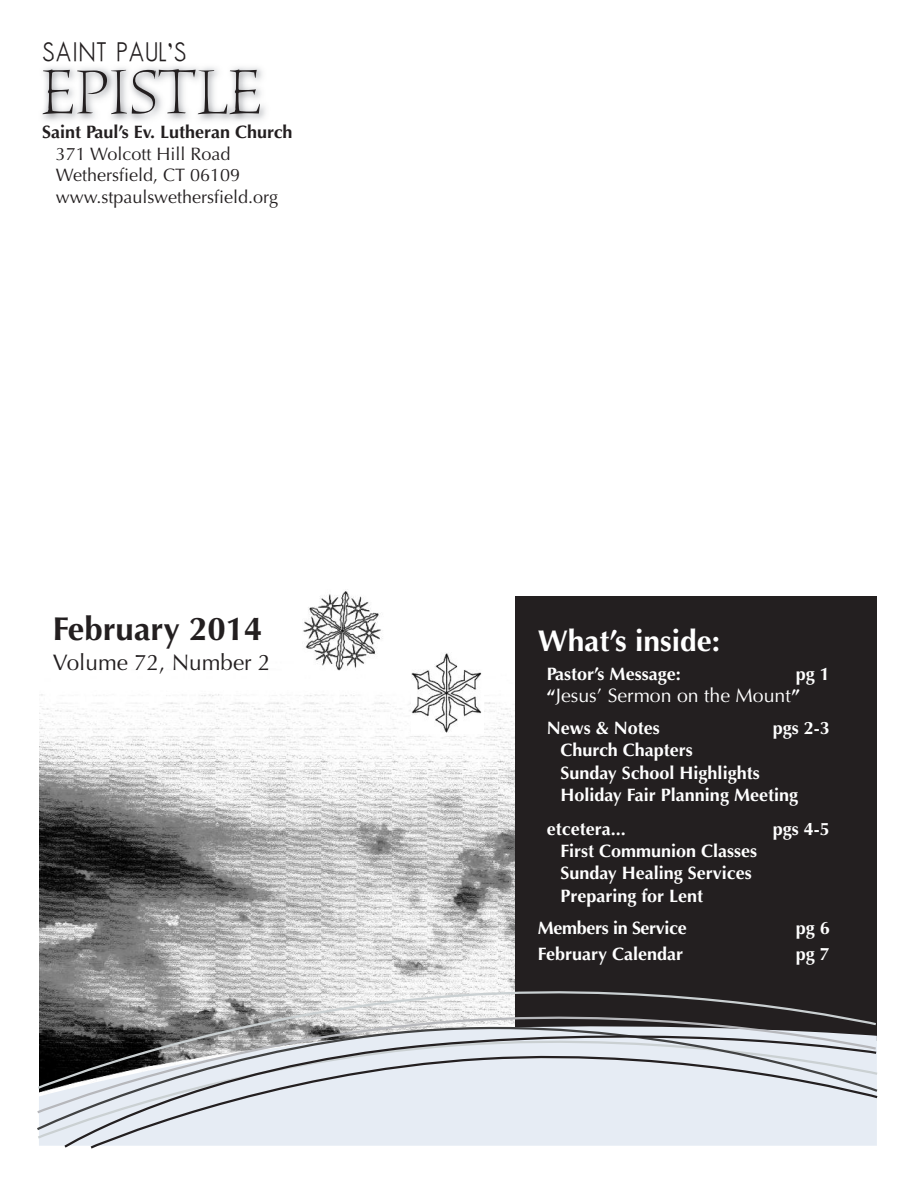
<style>
.page{position:relative;width:918px;height:1188px;background:#fff}
.page>*{position:absolute;margin:0;border:0;box-sizing:border-box;transform-origin:0 0}
.t1{font:67.5px "Humana Serif ITCTT Light";color:#231f20}
.t2{font:700 33px "Optima";color:#231f20}
.t3{font:700 30px "Optima";color:#fff}
.t4{font:26.4px "MAXIMO Bold";letter-spacing:.09em;color:#231f20;scale:.91 1}
.t5{font:22.5px "Optima";color:#231f20}
.t6{font:19.5px "Optima";color:#fff}
.t7{font:700 18px/22.2px "Optima";color:#fff}
.t8{font:18px/21.6px "Optima";color:#231f20}
.t9{font:700 18px "Optima";color:#231f20}
.t10{font:700 18px "Optima";letter-spacing:-.02em;color:#fff}
.s1{font-weight:700;font-size:18px}
</style>
<div class="page">
<img style="left:40px;top:673px;width:475px;height:305px">
<div style="left:515px;top:596px;width:361px;height:444px;background:#231f20"></div>
<img style="left:43px;top:66px;width:223px;height:55px">
<svg style="left:39px;top:978px;width:838px;height:25px"></svg>
<svg style="left:39px;top:1003px;width:838px;height:15px"></svg>
<svg style="left:37px;top:1018px;width:840px;height:113px"></svg>
<svg style="left:63px;top:1019px;width:815px;height:130px;background:#c8ccd2"></svg>
<img style="left:302px;top:591px;width:82px;height:83px">
<img style="left:412px;top:653px;width:71px;height:81px">
<h3 class="t4" style="left:43px;top:34px;width:158px">SAINT PAUL’S</h3>
<h1 class="t1" style="left:40px;top:51px;width:223px">EPISTLE</h1>
<p class="t9" style="left:42px;top:121px;width:252px">Saint Paul’s Ev. Lutheran Church</p>
<p class="t8" style="left:56px;top:143px;width:224px">371 Wolcott Hill Road<br>Wethersfield, CT 06109 www.stpaulswethersfield.org</p>
<h2 class="t2" style="left:53px;top:610px;width:211px">February 2014</h2>
<p class="t5" style="left:53px;top:649px;width:219px">Volume 72, Number 2</p>
<h3 class="t3" style="left:538px;top:623px;width:184px">What’s inside:</h3>
<p class="t7" style="left:547px;top:663px;width:135px">Pastor’s Message:</p>
<p class="t7" style="left:796px;top:663px;width:36px">pg 1</p>
<p class="t6" style="left:547px;top:684px;width:254px"><span class="s1">“</span>Jesus’ Sermon on the Mount<span class="s1">”</span></p>
<p class="t7" style="left:547px;top:717px;width:115px">News &amp; Notes</p>
<p class="t7" style="left:773px;top:717px;width:59px">pgs 2-3</p>
<p class="t7" style="left:560px;top:739px;width:239px">Church Chapters<br>Sunday School Highlights<br>Holiday Fair Planning Meeting</p>
<p class="t7" style="left:547px;top:818px;width:80px">etcetera...</p>
<p class="t7" style="left:773px;top:818px;width:59px">pgs 4-5</p>
<p class="t7" style="left:560px;top:840px;width:198px">First Communion Classes<br>Sunday Healing Services<br>Preparing for Lent</p>
<p class="t10" style="left:538px;top:918px;width:150px">Members in Service</p>
<p class="t7" style="left:796px;top:917px;width:36px">pg 6</p>
<p class="t7" style="left:538px;top:943px;width:147px">February Calendar</p>
<p class="t7" style="left:796px;top:943px;width:36px">pg 7</p>
</div>
